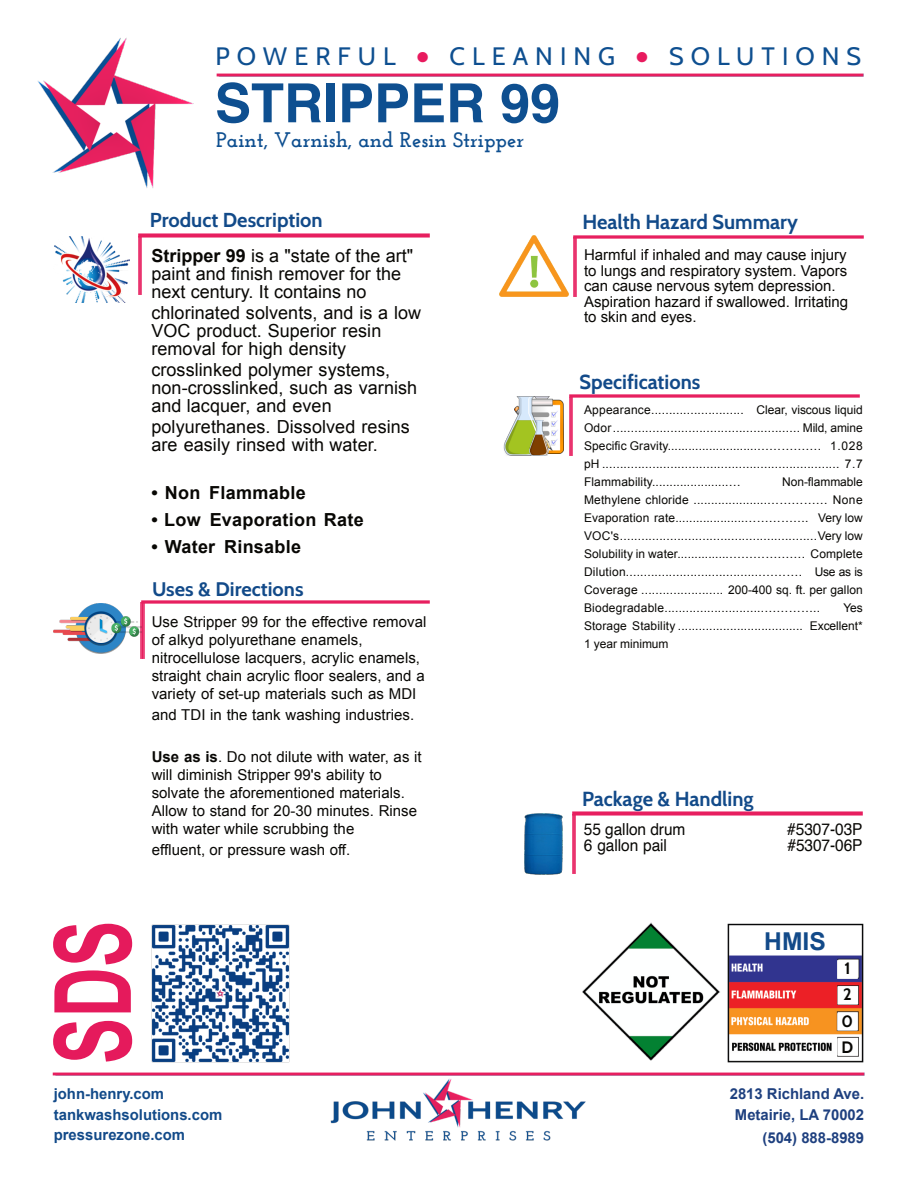
<style>
.page{position:relative;width:918px;height:1188px;background:#fff}
.page>*{position:absolute;margin:0;border:0;box-sizing:border-box;transform-origin:0 0}
.t1{font:700 106.8px "Arial";color:#e51a5c;scale:.66 1}
.t2{font:700 54px "Helvetica";color:#0e4f90}
.t3{font:25.2px "Cabin";letter-spacing:.28em;color:#0e4f90}
.t4{font:700 24.6px "Arial";color:#124a89}
.t5{font:700 21px "Josefin Slab";color:#0e4f90}
.t6{font:700 20.4px "Cabin";color:#124a89}
.t7{font:700 20.1px "Cabin";color:#124a89}
.t8{font:700 19.65px "Cabin";color:#124a89}
.t9{font:18px/18px "Arial";letter-spacing:.005em;color:#080704}
.t10{font:700 18px "Arial";letter-spacing:.015em;color:#080704}
.t11{font:16.5px "Helvetica";letter-spacing:-.005em;color:#080704;scale:.94 1}
.t12{font:700 16.5px/26.4px "Cabin";color:#080704}
.t13{font:15px/18px "Arial";letter-spacing:.005em;color:#080704}
.t14{font:700 15px/20.4px "Arial";color:#124a89}
.t15{font:700 15px/20.4px "Arial";color:#1e407f;text-align:center}
.t16{font:12px/18px "Arial";letter-spacing:.01em;color:#080704;text-align:justify}
.s1{font-family:"Lucida Grande";color:#e81a5e}
.s2{font-weight:700}
</style>
<div class="page">
<img style="left:330px;top:1078px;width:256px;height:63px">
<img style="left:53px;top:1073px;width:811px;height:3px">
<img style="left:727px;top:924px;width:136px;height:139px">
<img style="left:838px;top:960px;width:20px;height:18px">
<img style="left:837px;top:987px;width:20px;height:69px">
<img style="left:582px;top:922px;width:138px;height:139px">
<img style="left:572px;top:815px;width:4px;height:58px">
<img style="left:572px;top:812px;width:291px;height:3px">
<img style="left:524px;top:813px;width:38px;height:61px">
<img style="left:569px;top:398px;width:3px;height:58px">
<img style="left:569px;top:395px;width:291px;height:3px">
<img style="left:548px;top:396px;width:15px;height:58px">
<img style="left:503px;top:396px;width:45px;height:60px">
<img style="left:530px;top:421px;width:18px;height:34px">
<img style="left:573px;top:238px;width:3px;height:58px">
<img style="left:573px;top:235px;width:291px;height:3px">
<img style="left:500px;top:236px;width:69px;height:60px">
<img style="left:141px;top:604px;width:3px;height:55px">
<img style="left:141px;top:601px;width:289px;height:3px">
<img style="left:53px;top:604px;width:88px;height:49px">
<img style="left:138px;top:236px;width:4px;height:58px">
<img style="left:139px;top:234px;width:291px;height:3px">
<img style="left:54px;top:236px;width:75px;height:66px">
<img style="left:216px;top:73px;width:648px;height:3px">
<img style="left:37px;top:38px;width:157px;height:150px">
<img style="left:151px;top:924px;width:139px;height:139px">
<h3 class="t3" style="left:215px;top:40px;width:647px">POWERFUL <span class="s1">●</span> CLEANING <span class="s1">●</span> SOLUTIONS</h3>
<h2 class="t2" style="left:215px;top:82px;width:347px">STRIPPER 99</h2>
<h3 class="t5" style="left:216px;top:132px;width:310px">Paint, Varnish, and Resin Stripper</h3>
<h3 class="t7" style="left:150px;top:208px;width:174px">Product Description</h3>
<h3 class="t9" style="left:151px;top:249px;width:263px"><span class="s2">Stripper 99</span> is a "state of the art" paint and finish remover for the next century. It contains no</h3>
<h3 class="t9" style="left:151px;top:306px;width:271px">chlorinated solvents, and is a low<br>VOC product. Superior resin removal for high density</h3>
<h3 class="t9" style="left:151px;top:363px;width:267px">crosslinked polymer systems, non-crosslinked, such as varnish and lacquer, and even</h3>
<h3 class="t9" style="left:151px;top:420px;width:260px">polyurethanes. Dissolved resins are easily rinsed with water.</h3>
<h3 class="t10" style="left:151px;top:486px;width:156px">• Non Flammable</h3>
<h3 class="t10" style="left:151px;top:513px;width:214px">• Low Evaporation Rate</h3>
<h3 class="t10" style="left:151px;top:540px;width:151px">• Water Rinsable</h3>
<h3 class="t8" style="left:152px;top:577px;width:153px">Uses &amp; Directions</h3>
<p class="t13" style="left:152px;top:615px;width:276px">Use Stripper 99 for the effective removal of alkyd polyurethane enamels, nitrocellulose lacquers, acrylic enamels, straight chain acrylic floor sealers, and a variety of set-up materials such as MDI</p>
<p class="t13" style="left:152px;top:708px;width:264px">and TDI in the tank washing industries.</p>
<p class="t13" style="left:152px;top:750px;width:272px"><span class="s2">Use as is</span>. Do not dilute with water, as it will diminish Stripper 99's ability to solvate the aforementioned materials.<br>Allow to stand for 20-30 minutes. Rinse with water while scrubbing the</p>
<p class="t13" style="left:152px;top:843px;width:200px">effluent, or pressure wash off.</p>
<h1 class="t1" style="left:53px;top:1064px;width:219px;rotate:-90deg">SDS</h1>
<p class="t14" style="left:54px;top:1085px;width:170px">john-henry.com tankwashsolutions.com pressurezone.com</p>
<h3 class="t6" style="left:582px;top:209px;width:217px">Health Hazard Summary</h3>
<p class="t13" style="left:584px;top:249px;width:266px;line-height:15.5px">Harmful if inhaled and may cause injury to lungs and respiratory system. Vapors can cause nervous sytem depression.<br>Aspiration hazard if swallowed. Irritating to skin and eyes.</p>
<h3 class="t6" style="left:580px;top:369px;width:122px">Specifications</h3>
<p class="t16" style="left:584px;top:402px;width:280px">Appearance.......................... Clear, viscous liquid Odor.................................................... Mild, amine Specific Gravity..........................……………. 1.028 pH .................................................................. 7.7<br>Flammability......................…</p>
<p class="t16" style="left:584px;top:474px;width:280px;text-indent:198px">Non-flammable Methylene chloride .....................…………… None Evaporation rate....................……………. Very low VOC's.......................................................Very low Solubility in water...............………………. Complete Dilution......................................………. Use as is Coverage ....................... 200-400 sq. ft. per gallon Biodegradable............................…………..</p>
<p class="t16" style="left:584px;top:600px;width:280px;text-indent:259px">Yes Storage Stability .................................... Excellent* 1 year minimum</p>
<h3 class="t6" style="left:582px;top:787px;width:173px">Package &amp; Handling</h3>
<h3 class="t11" style="left:584px;top:822px;width:110px">55 gallon drum</h3>
<h3 class="t11" style="left:787px;top:822px;width:82px">#5307-03P</h3>
<h3 class="t11" style="left:584px;top:839px;width:90px">6 gallon pail</h3>
<h3 class="t11" style="left:788px;top:839px;width:81px">#5307-06P</h3>
<h3 class="t4" style="left:764px;top:932px;width:63px">HMIS</h3>
<h3 class="t12" style="left:842px;top:955px;width:13px">1<br>2<br>0</h3>
<h3 class="t12" style="left:842px;top:1034px;width:13px">D</h3>
<p class="t15" style="left:730px;top:1085px;width:136px">2813 Richland Ave.<br>Metairie, LA 70002</p>
<p class="t15" style="left:762px;top:1129px;width:103px">(504) 888-8989</p>
</div>
